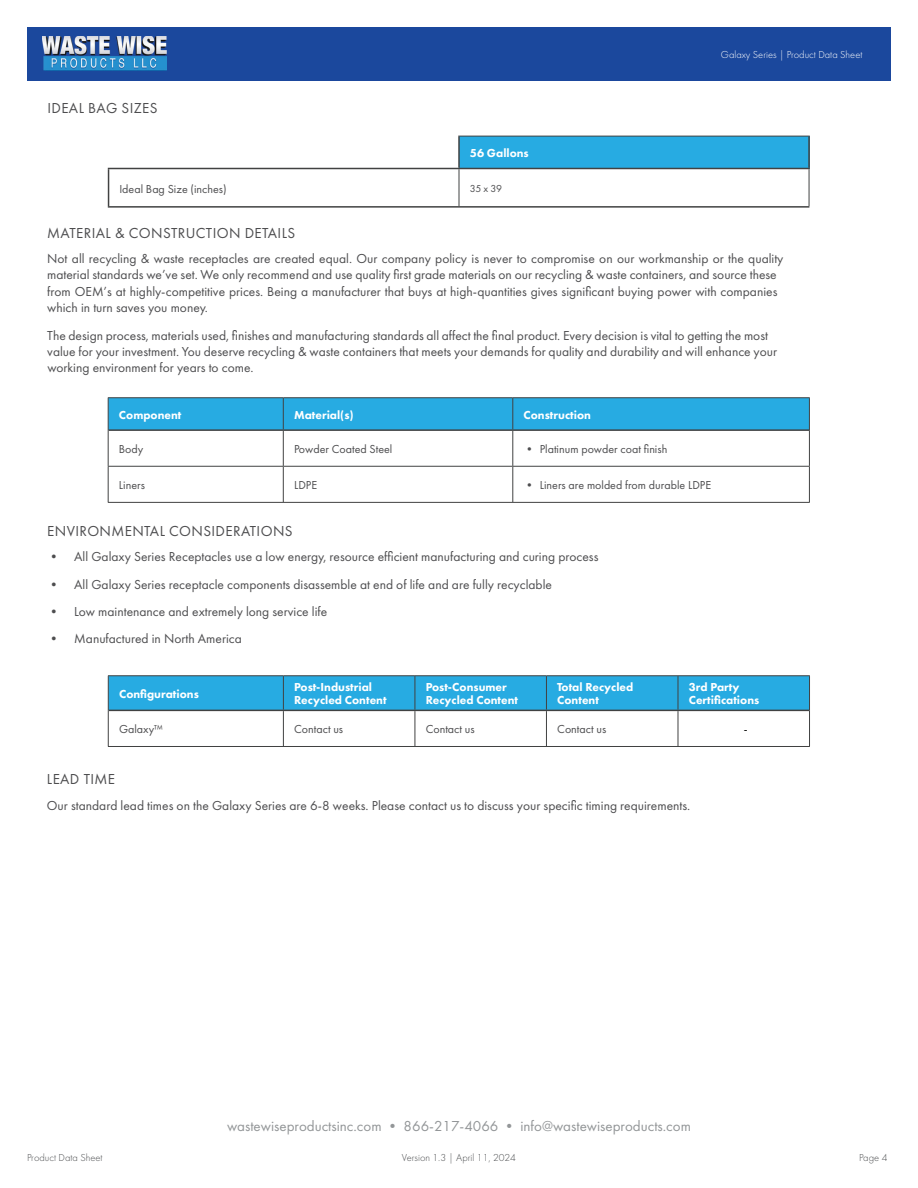
<style>
.page{position:relative;width:918px;height:1188px;background:#fff}
.page>*{position:absolute;margin:0;border:0;box-sizing:border-box;transform-origin:0 0}
.t1{font:15px "Futura PT";letter-spacing:.025em;color:#4d4d4f}
.t2{font:15px "Futura PT";color:#939698}
.t3{font:13.5px/16.5px "Futura PT";color:#4d4d4f}
.t4{font:800 12px/13.5px "Futura PT";color:#fff}
.t5{font:12px "Futura PT";color:#4d4d4f}
.t6{font:12px "Futura PT";color:#040503}
.t7{font:300 10.5px "Futura PT";color:#4b4d4f}
.t8{font:300 10.5px "Futura PT";color:#fff}
.t9{font:10.5px "Futura PT";color:#4d4d4f}
</style>
<div class="page">
<div style="left:109px;top:676px;width:700px;height:34px;background:#27abe2"></div>
<hr style="left:108px;top:710px;width:1px;height:36px;background:#414242">
<hr style="left:283px;top:711px;width:1px;height:35px;background:#414242">
<hr style="left:415px;top:711px;width:1px;height:35px;background:#414242">
<hr style="left:546px;top:711px;width:1px;height:35px;background:#414242">
<hr style="left:678px;top:711px;width:1px;height:35px;background:#414242">
<hr style="left:809px;top:710px;width:1px;height:36px;background:#414242">
<hr style="left:108px;top:746px;width:702px;height:1px;background:#414242">
<hr style="left:108px;top:675px;width:175px;height:1px;background:#414242">
<hr style="left:108px;top:676px;width:1px;height:34px;background:#414242">
<hr style="left:283px;top:675px;width:132px;height:1px;background:#414242">
<hr style="left:283px;top:676px;width:1px;height:34px;background:#414242">
<hr style="left:415px;top:675px;width:131px;height:1px;background:#414242">
<hr style="left:415px;top:676px;width:1px;height:34px;background:#414242">
<hr style="left:546px;top:675px;width:132px;height:1px;background:#414242">
<hr style="left:546px;top:676px;width:1px;height:34px;background:#414242">
<hr style="left:678px;top:675px;width:132px;height:1px;background:#414242">
<hr style="left:678px;top:676px;width:1px;height:34px;background:#414242">
<hr style="left:809px;top:676px;width:1px;height:34px;background:#414242">
<hr style="left:109px;top:710px;width:700px;height:1px;background:#414242">
<div style="left:109px;top:398px;width:700px;height:31px;background:#27abe2"></div>
<hr style="left:108px;top:430px;width:1px;height:36px;background:#414242">
<hr style="left:283px;top:431px;width:1px;height:35px;background:#414242">
<hr style="left:512px;top:431px;width:1px;height:35px;background:#414242">
<hr style="left:809px;top:430px;width:1px;height:36px;background:#414242">
<hr style="left:108px;top:466px;width:175px;height:1px;background:#414242">
<hr style="left:108px;top:467px;width:1px;height:35px;background:#414242">
<hr style="left:283px;top:466px;width:230px;height:1px;background:#414242">
<hr style="left:283px;top:467px;width:1px;height:35px;background:#414242">
<hr style="left:513px;top:466px;width:297px;height:1px;background:#414242">
<hr style="left:512px;top:467px;width:1px;height:35px;background:#414242">
<hr style="left:809px;top:467px;width:1px;height:35px;background:#414242">
<hr style="left:108px;top:502px;width:702px;height:1px;background:#414242">
<hr style="left:108px;top:397px;width:175px;height:1px;background:#414242">
<hr style="left:108px;top:398px;width:1px;height:32px;background:#414242">
<hr style="left:283px;top:397px;width:230px;height:1px;background:#414242">
<hr style="left:283px;top:398px;width:1px;height:31px;background:#414242">
<hr style="left:513px;top:397px;width:297px;height:1px;background:#414242">
<hr style="left:512px;top:398px;width:1px;height:31px;background:#414242">
<hr style="left:809px;top:398px;width:1px;height:32px;background:#414242">
<hr style="left:109px;top:429px;width:700px;height:2px;background:#414242">
<div style="left:459px;top:136px;width:350px;height:33px;background:#27abe2"></div>
<svg style="left:109px;top:169px;width:700px;height:37px"></svg>
<hr style="left:459px;top:169px;width:1px;height:37px;background:#414242">
<hr style="left:809px;top:169px;width:1px;height:37px;background:#414242">
<hr style="left:458px;top:136px;width:352px;height:1px;background:#414242">
<hr style="left:108px;top:168px;width:702px;height:1px;background:#414242">
<hr style="left:108px;top:169px;width:1px;height:37px;background:#414242">
<hr style="left:108px;top:206px;width:701px;height:2px;background:#414242">
<hr style="left:458px;top:136px;width:2px;height:32px;background:#414242">
<hr style="left:808px;top:136px;width:2px;height:32px;background:#414242">
<div style="left:27px;top:27px;width:864px;height:54px;background:#1b489d"></div>
<img style="left:42px;top:36px;width:125px;height:35px">
<p class="t1" style="left:47px;top:101px;width:112px">IDEAL BAG SIZES</p>
<p class="t4" style="left:470px;top:147px;width:61px">56 Gallons</p>
<p class="t5" style="left:119px;top:183px;width:109px">Ideal Bag Size (inches)</p>
<p class="t9" style="left:470px;top:183px;width:34px">35 x 39</p>
<p class="t1" style="left:47px;top:226px;width:249px">MATERIAL &amp; CONSTRUCTION DETAILS</p>
<p class="t8" style="left:721px;top:49px;width:143px">Galaxy Series | Product Data Sheet</p>
<p class="t3" style="left:47px;top:251px;width:738px">Not all recycling &amp; waste receptacles are created equal. Our company policy is never to compromise on our workmanship or the quality material standards we’ve set. We only recommend and use quality first grade materials on our recycling &amp; waste containers, and source these from OEM’s at highly-competitive prices. Being a manufacturer that buys at high-quantities gives significant buying power with companies which in turn saves you money.</p>
<p class="t3" style="left:47px;top:327px;width:731px">The design process, materials used, finishes and manufacturing standards all affect the final product. Every decision is vital to getting the most value for your investment. You deserve recycling &amp; waste containers that meets your demands for quality and durability and will enhance your working environment for years to come.</p>
<p class="t4" style="left:119px;top:408px;width:64px">Component</p>
<p class="t4" style="left:294px;top:408px;width:61px">Material(s)</p>
<p class="t4" style="left:524px;top:408px;width:69px">Construction</p>
<p class="t5" style="left:119px;top:443px;width:26px">Body</p>
<p class="t5" style="left:294px;top:443px;width:100px">Powder Coated Steel</p>
<p class="t5" style="left:524px;top:443px;width:145px">• Platinum powder coat finish</p>
<p class="t5" style="left:119px;top:479px;width:27px">Liners</p>
<p class="t5" style="left:294px;top:479px;width:25px">LDPE</p>
<p class="t5" style="left:524px;top:479px;width:189px">• Liners are molded from durable LDPE</p>
<p class="t1" style="left:47px;top:523px;width:247px">ENVIRONMENTAL CONSIDERATIONS</p>
<p class="t3" style="left:47px;top:549px;width:553px">• All Galaxy Series Receptacles use a low energy, resource efficient manufacturing and curing process</p>
<p class="t3" style="left:47px;top:576px;width:506px">• All Galaxy Series receptacle components disassemble at end of life and are fully recyclable</p>
<p class="t3" style="left:47px;top:604px;width:282px">• Low maintenance and extremely long service life</p>
<p class="t3" style="left:47px;top:631px;width:196px">• Manufactured in North America</p>
<p class="t4" style="left:119px;top:687px;width:81px">Configurations</p>
<p class="t4" style="left:294px;top:681px;width:94px">Post-Industrial<br>Recycled Content</p>
<p class="t4" style="left:426px;top:681px;width:94px">Post-Consumer<br>Recycled Content</p>
<p class="t4" style="left:557px;top:681px;width:78px">Total Recycled<br>Content</p>
<p class="t4" style="left:689px;top:681px;width:72px">3rd Party<br>Certifications</p>
<p class="t5" style="left:119px;top:723px;width:45px">Galaxy™</p>
<p class="t5" style="left:294px;top:723px;width:50px">Contact us</p>
<p class="t5" style="left:426px;top:723px;width:50px">Contact us</p>
<p class="t5" style="left:557px;top:723px;width:50px">Contact us</p>
<p class="t6" style="left:744px;top:723px;width:5px">-</p>
<p class="t1" style="left:47px;top:772px;width:70px">LEAD TIME</p>
<p class="t3" style="left:47px;top:798px;width:645px">Our standard lead times on the Galaxy Series are 6-8 weeks. Please contact us to discuss your specific timing requirements.</p>
<p class="t2" style="left:227px;top:1119px;width:465px">wastewiseproductsinc.com • 866-217-4066 • info@wastewiseproducts.com</p>
<p class="t7" style="left:402px;top:1152px;width:116px">Version 1.3 | April 11, 2024</p>
<p class="t7" style="left:27px;top:1152px;width:77px">Product Data Sheet</p>
<p class="t7" style="left:859px;top:1152px;width:30px">Page 4</p>
</div>
